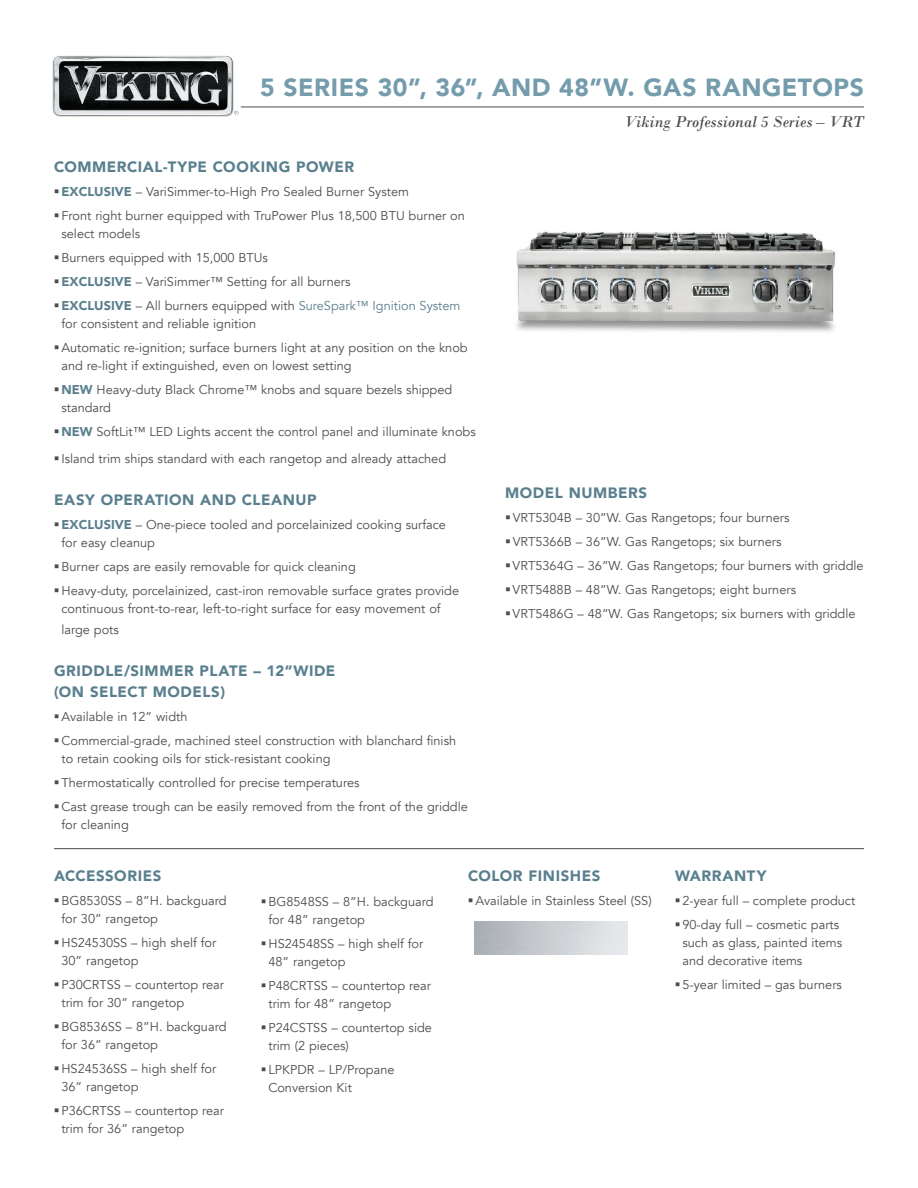
<style>
.page{position:relative;width:918px;height:1188px;background:#fff}
.page>*{position:absolute;margin:0;border:0;box-sizing:border-box;transform-origin:0 0}
.t1{font:900 24.75px "Avenir";letter-spacing:.02em;color:#749cac}
.t2{font:italic 16.5px "Bodoni";color:#4b4c4d}
.t3{font:900 15px/21px "Avenir";letter-spacing:.035em;color:#597f8e}
.t4{font:12.75px/18px "Avenir";color:#4b4c4d}
.s1{font-weight:900;color:#597f8e}
.s2{color:#597f8e}
</style>
<div class="page">
<img style="left:516px;top:231px;width:319px;height:101px">
<hr style="left:54px;top:848px;width:810px;height:1px;background:#4b4c4d">
<hr style="left:241px;top:107px;width:623px;height:1px;background:#4b4c4d">
<img style="left:52px;top:55px;width:193px;height:62px">
<h1 class="t1" style="left:260px;top:66px;width:605px">5 SERIES 30”, 36”, AND 48”W. GAS RANGETOPS</h1>
<p class="t2" style="left:624px;top:112px;width:241px">Viking Professional 5 Series – VRT</p>
<p class="t3" style="left:54px;top:155px;width:302px">COMMERCIAL-TYPE COOKING POWER</p>
<p class="t4" style="left:54px;top:182px;width:357px">▪<span class="s1">EXCLUSIVE</span> – VariSimmer-to-High Pro Sealed Burner System</p>
<p class="t4" style="left:61px;top:206px;width:405px;text-indent:-7px">▪Front right burner equipped with TruPower Plus 18,500 BTU burner on select models</p>
<p class="t4" style="left:54px;top:248px;width:216px">▪Burners equipped with 15,000 BTUs</p>
<p class="t4" style="left:54px;top:272px;width:298px">▪<span class="s1">EXCLUSIVE</span> – VariSimmer™ Setting for all burners</p>
<p class="t4" style="left:61px;top:296px;width:401px;text-indent:-7px">▪<span class="s1">EXCLUSIVE</span> – All burners equipped with <span class="s2">SureSpark™ Ignition System </span>for consistent and reliable ignition</p>
<p class="t4" style="left:61px;top:338px;width:408px;text-indent:-7px">▪Automatic re-ignition; surface burners light at any position on the knob and re-light if extinguished, even on lowest setting</p>
<p class="t4" style="left:61px;top:380px;width:392px;text-indent:-7px">▪<span class="s1">NEW</span> Heavy-duty Black Chrome™ knobs and square bezels shipped standard</p>
<p class="t4" style="left:54px;top:422px;width:423px">▪<span class="s1">NEW</span> SoftLit™ LED Lights accent the control panel and illuminate knobs</p>
<p class="t4" style="left:54px;top:449px;width:394px">▪ Island trim ships standard with each rangetop and already attached</p>
<p class="t3" style="left:54px;top:488px;width:264px">EASY OPERATION AND CLEANUP</p>
<p class="t4" style="left:61px;top:515px;width:386px;text-indent:-7px">▪<span class="s1">EXCLUSIVE</span> – One-piece tooled and porcelainized cooking surface for easy cleanup</p>
<p class="t4" style="left:54px;top:557px;width:303px">▪Burner caps are easily removable for quick cleaning</p>
<p class="t4" style="left:61px;top:581px;width:399px;text-indent:-7px">▪Heavy-duty, porcelainized, cast-iron removable surface grates provide continuous front-to-rear, left-to-right surface for easy movement of</p>
<p class="t4" style="left:61px;top:620px;width:59px">large pots</p>
<p class="t3" style="left:54px;top:659px;width:283px">GRIDDLE/SIMMER PLATE – 12”WIDE (ON SELECT MODELS)</p>
<p class="t4" style="left:54px;top:707px;width:135px">▪Available in 12” width</p>
<p class="t4" style="left:61px;top:731px;width:396px;text-indent:-7px">▪Commercial-grade, machined steel construction with blanchard finish to retain cooking oils for stick-resistant cooking</p>
<p class="t4" style="left:54px;top:773px;width:307px">▪Thermostatically controlled for precise temperatures</p>
<p class="t4" style="left:61px;top:797px;width:408px;text-indent:-7px">▪Cast grease trough can be easily removed from the front of the griddle for cleaning</p>
<p class="t3" style="left:505px;top:482px;width:144px">MODEL NUMBERS</p>
<p class="t4" style="left:505px;top:509px;width:286px">▪VRT5304B – 30”W. Gas Rangetops; four burners</p>
<p class="t4" style="left:505px;top:533px;width:278px">▪VRT5366B – 36”W. Gas Rangetops; six burners</p>
<p class="t4" style="left:505px;top:557px;width:360px">▪VRT5364G – 36”W. Gas Rangetops; four burners with griddle</p>
<p class="t4" style="left:505px;top:581px;width:292px">▪VRT5488B – 48”W. Gas Rangetops; eight burners</p>
<p class="t4" style="left:505px;top:605px;width:352px">▪VRT5486G – 48”W. Gas Rangetops; six burners with griddle</p>
<p class="t3" style="left:54px;top:865px;width:109px">ACCESSORIES</p>
<p class="t4" style="left:61px;top:892px;width:167px;text-indent:-7px">▪BG8530SS – 8”H. backguard for 30” rangetop</p>
<p class="t4" style="left:61px;top:934px;width:156px;text-indent:-7px">▪HS24530SS – high shelf for<br>30” rangetop</p>
<p class="t4" style="left:61px;top:976px;width:164px;text-indent:-7px">▪P30CRTSS – countertop rear trim for 30” rangetop</p>
<p class="t4" style="left:61px;top:1018px;width:167px;text-indent:-7px">▪BG8536SS – 8”H. backguard for 36” rangetop</p>
<p class="t4" style="left:61px;top:1060px;width:156px;text-indent:-7px">▪HS24536SS – high shelf for<br>36” rangetop</p>
<p class="t4" style="left:61px;top:1102px;width:164px;text-indent:-7px">▪P36CRTSS – countertop rear trim for 36” rangetop</p>
<p class="t3" style="left:468px;top:865px;width:134px">COLOR FINISHES</p>
<p class="t4" style="left:261px;top:892px;width:174px">▪BG8548SS – 8”H. backguard</p>
<p class="t4" style="left:468px;top:892px;width:185px">▪Available in Stainless Steel (SS)</p>
<p class="t4" style="left:268px;top:910px;width:98px">for 48” rangetop</p>
<p class="t4" style="left:268px;top:934px;width:156px;text-indent:-7px">▪HS24548SS – high shelf for<br>48” rangetop</p>
<p class="t4" style="left:268px;top:976px;width:164px;text-indent:-7px">▪P48CRTSS – countertop rear trim for 48” rangetop</p>
<p class="t4" style="left:268px;top:1018px;width:165px;text-indent:-7px">▪P24CSTSS – countertop side trim (2 pieces)</p>
<p class="t4" style="left:268px;top:1060px;width:128px;text-indent:-7px">▪ LPKPDR – LP/Propane<br>Conversion Kit</p>
<p class="t3" style="left:675px;top:865px;width:93px">WARRANTY</p>
<p class="t4" style="left:675px;top:892px;width:182px">▪2-year full – complete product</p>
<p class="t4" style="left:682px;top:916px;width:161px;text-indent:-7px">▪90-day full – cosmetic parts such as glass, painted items and decorative items</p>
<p class="t4" style="left:675px;top:976px;width:169px">▪5-year limited – gas burners</p>
</div>
